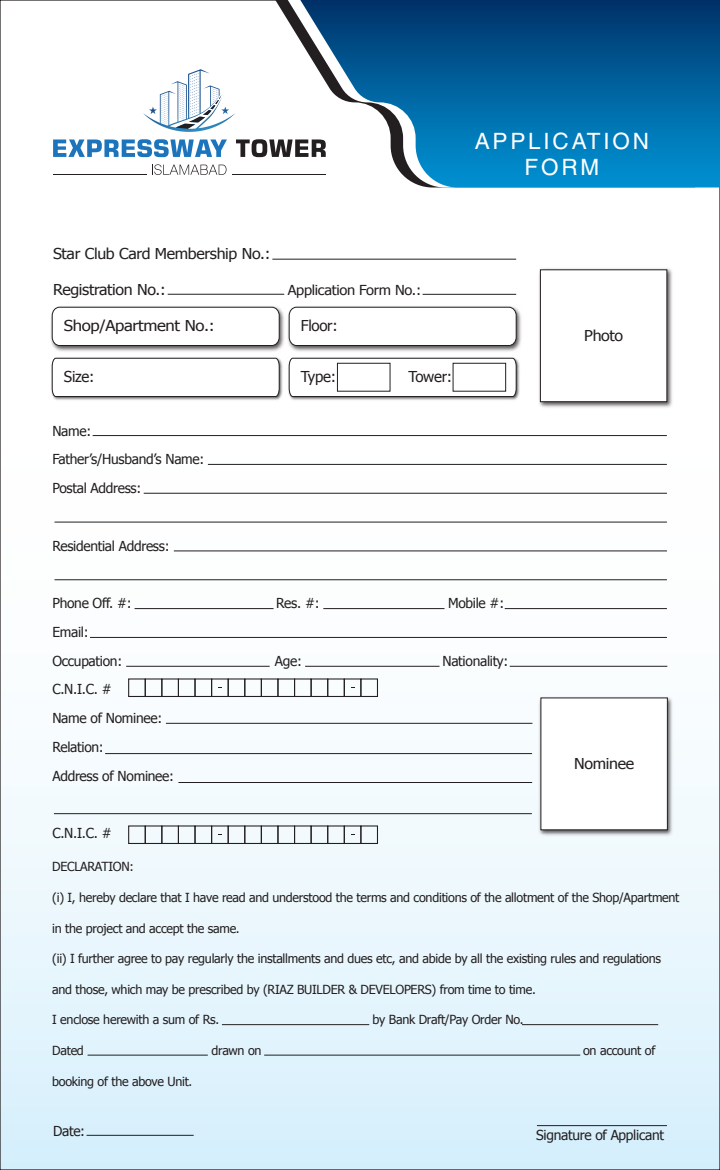
<style>
.page{position:relative;width:720px;height:1170px;background:#fff}
.page>*{position:absolute;margin:0;border:0;box-sizing:border-box;transform-origin:0 0}
.t1{font:22.5px/26.1px "Helvetica";letter-spacing:.125em;color:#fff;text-align:center}
.t2{font:15px "Tahoma";letter-spacing:-.02em;color:#231f20;scale:1.06 1}
.t3{font:15px "Tahoma";letter-spacing:-.02em;color:#231f20}
.t4{font:15px "Tahoma";letter-spacing:-.02em;color:#231f20;scale:1.11 1}
.t5{font:13.75px/28.8px "Tahoma";letter-spacing:-.02em;color:#231f20}
.t6{font:13.75px "Tahoma";letter-spacing:-.02em;color:#231f20;scale:1.06 1}
.t7{font:12.5px "Tahoma";letter-spacing:-.02em;color:#231f20}
</style>
<div class="page">
<div style="left:0;top:455px;width:720px;height:715px;background:linear-gradient(to bottom,#fffffe,#dbf1fc)"></div>
<img style="left:539px;top:268px;width:133px;height:140px">
<div style="left:540px;top:269px;width:127px;height:133px;background:#fff;border:1px solid #231f20"></div>
<img style="left:537px;top:694px;width:138px;height:143px">
<div style="left:541px;top:698px;width:127px;height:132px;background:#fff"></div>
<div style="left:128px;top:825px;width:18px;height:19px;border:1px solid #231f20"></div>
<div style="left:145px;top:825px;width:17px;height:19px;border:1px solid #231f20"></div>
<div style="left:161px;top:825px;width:18px;height:19px;border:1px solid #231f20"></div>
<div style="left:178px;top:825px;width:18px;height:19px;border:1px solid #231f20"></div>
<div style="left:194px;top:825px;width:18px;height:19px;border:1px solid #231f20"></div>
<div style="left:211px;top:825px;width:18px;height:19px;border:1px solid #231f20"></div>
<div style="left:228px;top:825px;width:17px;height:19px;border:1px solid #231f20"></div>
<div style="left:244px;top:825px;width:18px;height:19px;border:1px solid #231f20"></div>
<div style="left:261px;top:825px;width:18px;height:19px;border:1px solid #231f20"></div>
<div style="left:277px;top:825px;width:18px;height:19px;border:1px solid #231f20"></div>
<div style="left:294px;top:825px;width:18px;height:19px;border:1px solid #231f20"></div>
<div style="left:311px;top:825px;width:17px;height:19px;border:1px solid #231f20"></div>
<div style="left:327px;top:825px;width:18px;height:19px;border:1px solid #231f20"></div>
<div style="left:344px;top:825px;width:17px;height:19px;border:1px solid #231f20"></div>
<div style="left:360px;top:825px;width:18px;height:19px;border:1px solid #231f20"></div>
<hr style="left:168px;top:294px;width:116px;height:1px;background:#231f20">
<hr style="left:423px;top:294px;width:93px;height:1px;background:#231f20">
<hr style="left:93px;top:435px;width:574px;height:1px;background:#231f20">
<hr style="left:208px;top:464px;width:459px;height:1px;background:#231f20">
<hr style="left:144px;top:493px;width:523px;height:1px;background:#231f20">
<hr style="left:55px;top:522px;width:612px;height:1px;background:#231f20">
<hr style="left:174px;top:551px;width:493px;height:1px;background:#231f20">
<hr style="left:90px;top:637px;width:577px;height:1px;background:#231f20">
<hr style="left:55px;top:579px;width:612px;height:1px;background:#231f20">
<hr style="left:505px;top:608px;width:162px;height:1px;background:#231f20">
<hr style="left:323px;top:608px;width:122px;height:1px;background:#231f20">
<hr style="left:135px;top:608px;width:139px;height:1px;background:#231f20">
<hr style="left:510px;top:666px;width:157px;height:1px;background:#231f20">
<hr style="left:522px;top:1024px;width:136px;height:1px;background:#231f20">
<hr style="left:264px;top:1055px;width:316px;height:1px;background:#231f20">
<hr style="left:305px;top:666px;width:135px;height:1px;background:#231f20">
<hr style="left:222px;top:1024px;width:147px;height:1px;background:#231f20">
<hr style="left:88px;top:1055px;width:120px;height:1px;background:#231f20">
<hr style="left:126px;top:666px;width:144px;height:1px;background:#231f20">
<hr style="left:166px;top:723px;width:366px;height:1px;background:#231f20">
<hr style="left:105px;top:753px;width:427px;height:1px;background:#231f20">
<hr style="left:178px;top:782px;width:354px;height:1px;background:#231f20">
<hr style="left:54px;top:813px;width:478px;height:1px;background:#231f20">
<hr style="left:537px;top:1125px;width:130px;height:1px;background:#231f20">
<hr style="left:87px;top:1135px;width:107px;height:1px;background:#231f20">
<div style="left:128px;top:678px;width:18px;height:19px;border:1px solid #231f20"></div>
<div style="left:145px;top:678px;width:17px;height:19px;border:1px solid #231f20"></div>
<div style="left:161px;top:678px;width:18px;height:19px;border:1px solid #231f20"></div>
<div style="left:178px;top:678px;width:18px;height:19px;border:1px solid #231f20"></div>
<div style="left:194px;top:678px;width:18px;height:19px;border:1px solid #231f20"></div>
<div style="left:211px;top:678px;width:18px;height:19px;border:1px solid #231f20"></div>
<div style="left:228px;top:678px;width:17px;height:19px;border:1px solid #231f20"></div>
<div style="left:244px;top:678px;width:18px;height:19px;border:1px solid #231f20"></div>
<div style="left:261px;top:678px;width:18px;height:19px;border:1px solid #231f20"></div>
<div style="left:277px;top:678px;width:18px;height:19px;border:1px solid #231f20"></div>
<div style="left:294px;top:678px;width:18px;height:19px;border:1px solid #231f20"></div>
<div style="left:311px;top:678px;width:17px;height:19px;border:1px solid #231f20"></div>
<div style="left:327px;top:678px;width:18px;height:19px;border:1px solid #231f20"></div>
<div style="left:344px;top:678px;width:17px;height:19px;border:1px solid #231f20"></div>
<div style="left:360px;top:678px;width:18px;height:19px;border:1px solid #231f20"></div>
<img style="left:51px;top:357px;width:469px;height:43px">
<svg style="left:52px;top:358px;width:228px;height:39px"></svg>
<svg style="left:289px;top:358px;width:228px;height:39px"></svg>
<img style="left:51px;top:306px;width:233px;height:46px">
<svg style="left:52px;top:307px;width:228px;height:39px"></svg>
<img style="left:288px;top:306px;width:233px;height:46px">
<svg style="left:289px;top:307px;width:228px;height:39px"></svg>
<div style="left:337px;top:363px;width:53px;height:29px;border:1px solid #231f20"></div>
<div style="left:453px;top:363px;width:53px;height:29px;border:1px solid #231f20"></div>
<svg style="left:152px;top:164px;width:75px;height:11px"></svg>
<hr style="left:53px;top:174px;width:93px;height:1px;background:#231f20">
<hr style="left:232px;top:174px;width:93px;height:1px;background:#231f20">
<svg style="left:53px;top:139px;width:174px;height:18px"></svg>
<svg style="left:236px;top:139px;width:39px;height:18px"></svg>
<svg style="left:143px;top:73px;width:92px;height:59px"></svg>
<svg style="left:275px;top:0;width:13px;height:157px"></svg>
<svg style="left:288px;top:0;width:12px;height:157px"></svg>
<svg style="left:300px;top:0;width:420px;height:188px;background:#2474a6"></svg>
<hr style="left:272px;top:259px;width:244px;height:1px;background:#231f20">
<h1 class="t1" style="left:475px;top:128px;width:176px">APPLICATION<br>FORM</h1>
<p class="t2" style="left:53px;top:244px;width:207px">Star Club Card Membership No.:</p>
<p class="t2" style="left:53px;top:279px;width:108px">Registration No.:</p>
<p class="t6" style="left:288px;top:280px;width:127px">Application Form No.:</p>
<p class="t4" style="left:64px;top:316px;width:137px">Shop/Apartment No.:</p>
<p class="t3" style="left:301px;top:316px;width:38px">Floor:</p>
<p class="t3" style="left:64px;top:367px;width:32px">Size:</p>
<p class="t3" style="left:301px;top:367px;width:37px">Type:</p>
<p class="t3" style="left:408px;top:367px;width:45px">Tower:</p>
<p class="t5" style="left:52px;top:416px;width:154px">Name:<br>Father’s/Husband’s Name:<br>Postal Address:</p>
<p class="t5" style="left:52px;top:531px;width:119px">Residential Address:</p>
<p class="t2" style="left:584px;top:325px;width:38px">Photo</p>
<p class="t5" style="left:52px;top:588px;width:81px">Phone Off. #:</p>
<p class="t5" style="left:276px;top:588px;width:45px">Res. #:</p>
<p class="t5" style="left:448px;top:588px;width:58px">Mobile #:</p>
<p class="t5" style="left:52px;top:617px;width:71px">Email:<br>Occupation:</p>
<p class="t5" style="left:275px;top:646px;width:29px">Age:</p>
<p class="t5" style="left:442px;top:646px;width:67px">Nationality:</p>
<p class="t5" style="left:52px;top:674px;width:123px">C.N.I.C. #<br>Name of Nominee:<br>Relation:<br>Address of Nominee:</p>
<p class="t2" style="left:574px;top:753px;width:58px">Nominee</p>
<p class="t5" style="left:52px;top:818px;width:61px">C.N.I.C. #</p>
<p class="t7" style="left:52px;top:858px;width:83px">DECLARATION:</p>
<p class="t7" style="left:52px;top:889px;width:629px">(i) I, hereby declare that I have read and understood the terms and conditions of the allotment of the Shop/Apartment</p>
<p class="t7" style="left:52px;top:920px;width:189px">in the project and accept the same.</p>
<p class="t7" style="left:52px;top:950px;width:610px">(ii) I further agree to pay regularly the installments and dues etc, and abide by all the existing rules and regulations</p>
<p class="t7" style="left:52px;top:981px;width:485px">and those, which may be prescribed by (RIAZ BUILDER &amp; DEVELOPERS) from time to time.</p>
<p class="t7" style="left:52px;top:1012px;width:169px">I enclose herewith a sum of Rs.</p>
<p class="t7" style="left:373px;top:1012px;width:153px">by Bank Draft/Pay Order No.</p>
<p class="t7" style="left:52px;top:1042px;width:33px">Dated</p>
<p class="t7" style="left:212px;top:1042px;width:51px">drawn on</p>
<p class="t7" style="left:583px;top:1042px;width:74px">on account of</p>
<p class="t7" style="left:52px;top:1073px;width:142px">booking of the above Unit.</p>
<p class="t5" style="left:53px;top:1116px;width:34px">Date:</p>
<p class="t5" style="left:536px;top:1120px;width:129px">Signature of Applicant</p>
</div>
